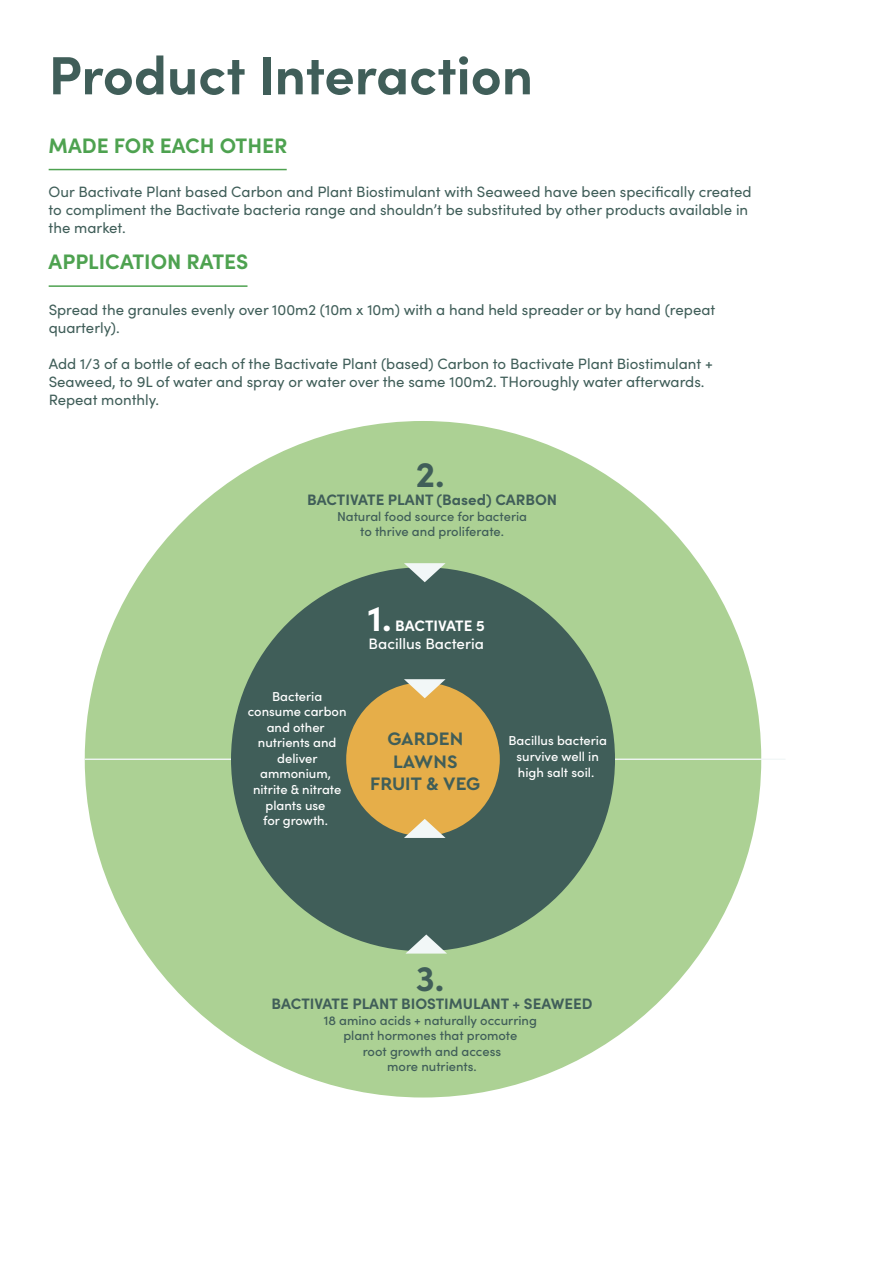
<style>
.page{position:relative;width:893px;height:1263px;background:#fff}
.page>*{position:absolute;margin:0;border:0;box-sizing:border-box;transform-origin:0 0}
.t1{font:700 53.85px "Sofia Pro";color:#405e59}
.t2{font:700 36px "Sofia Pro";color:#405e59}
.t3{font:700 36px "Sofia Pro";color:#fff}
.t4{font:700 21px "Sofia Pro";color:#4ea250}
.t5{font:700 18.9px/22.6px "Cera Basic";color:#405e59;text-align:center}
.t6{font:700 15.15px "Sofia Pro";color:#405e59}
.t7{font:500 15.15px "Sofia Pro";color:#fff}
.t8{font:700 15.15px "Sofia Pro";color:#fff}
.t9{font:15px/18px "Sofia Pro";color:#405e59}
.t10{font:500 12.9px/15.6px "Sofia Pro";color:#405e59;text-align:center}
.t11{font:500 12.9px/15.6px "Sofia Pro";color:#fff;text-align:center}
</style>
<div class="page">
<div style="left:85px;top:421px;width:676px;height:676px;background:#acd194;border-radius:50%"></div>
<hr style="left:85px;top:758px;width:700px;height:2px;background:#f2f7f7">
<div style="left:231px;top:567px;width:384px;height:384px;background:#405e59;border-radius:50%"></div>
<div style="left:346px;top:682px;width:154px;height:154px;background:#e6ae49;border-radius:50%"></div>
<svg style="left:405px;top:934px;width:42px;height:19px"></svg>
<svg style="left:404px;top:563px;width:42px;height:19px"></svg>
<svg style="left:404px;top:679px;width:42px;height:19px"></svg>
<svg style="left:404px;top:819px;width:42px;height:19px"></svg>
<hr style="left:49px;top:285px;width:198px;height:2px;background:#4ea250">
<hr style="left:49px;top:169px;width:238px;height:1px;background:#4ea250">
<h1 class="t1" style="left:49px;top:34px;width:486px">Product Interaction</h1>
<h3 class="t4" style="left:49px;top:129px;width:240px">MADE FOR EACH OTHER</h3>
<p class="t9" style="left:49px;top:182px;width:704px">Our Bactivate Plant based Carbon and Plant Biostimulant with Seaweed have been specifically created to compliment the Bactivate bacteria range and shouldn’t be substituted by other products available in the market.</p>
<h3 class="t4" style="left:49px;top:246px;width:201px">APPLICATION RATES</h3>
<p class="t9" style="left:49px;top:300px;width:668px">Spread the granules evenly over 100m2 (10m x 10m) with a hand held spreader or by hand (repeat quarterly).</p>
<p class="t9" style="left:49px;top:354px;width:666px">Add 1/3 of a bottle of each of the Bactivate Plant (based) Carbon to Bactivate Plant Biostimulant +<br>Seaweed, to 9L of water and spray or water over the same 100m2. THoroughly water afterwards.<br>Repeat monthly.</p>
<h2 class="t2" style="left:416px;top:447px;width:30px">2.</h2>
<p class="t6" style="left:307px;top:488px;width:252px">BACTIVATE PLANT (Based) CARBON</p>
<p class="t10" style="left:337px;top:508px;width:192px">Natural food source for bacteria to thrive and proliferate.</p>
<p class="t11" style="left:248px;top:687px;width:100px">Bacteria consume carbon and other nutrients and deliver ammonium, nitrite &amp; nitrate plants use<br>for growth.</p>
<h2 class="t3" style="left:368px;top:590px;width:25px">1.</h2>
<p class="t8" style="left:395px;top:614px;width:91px">BACTIVATE 5</p>
<p class="t7" style="left:369px;top:632px;width:117px">Bacillus Bacteria</p>
<p class="t5" style="left:370px;top:727px;width:112px">GARDEN<br>LAWNS<br>FRUIT &amp; VEG</p>
<p class="t11" style="left:508px;top:732px;width:100px">Bacillus bacteria survive well in high salt soil.</p>
<h2 class="t2" style="left:416px;top:951px;width:30px">3.</h2>
<p class="t6" style="left:271px;top:992px;width:323px">BACTIVATE PLANT BIOSTIMULANT + SEAWEED</p>
<p class="t10" style="left:324px;top:1012px;width:215px">18 amino acids + naturally occurring plant hormones that promote<br>root growth and access<br>more nutrients.</p>
</div>
